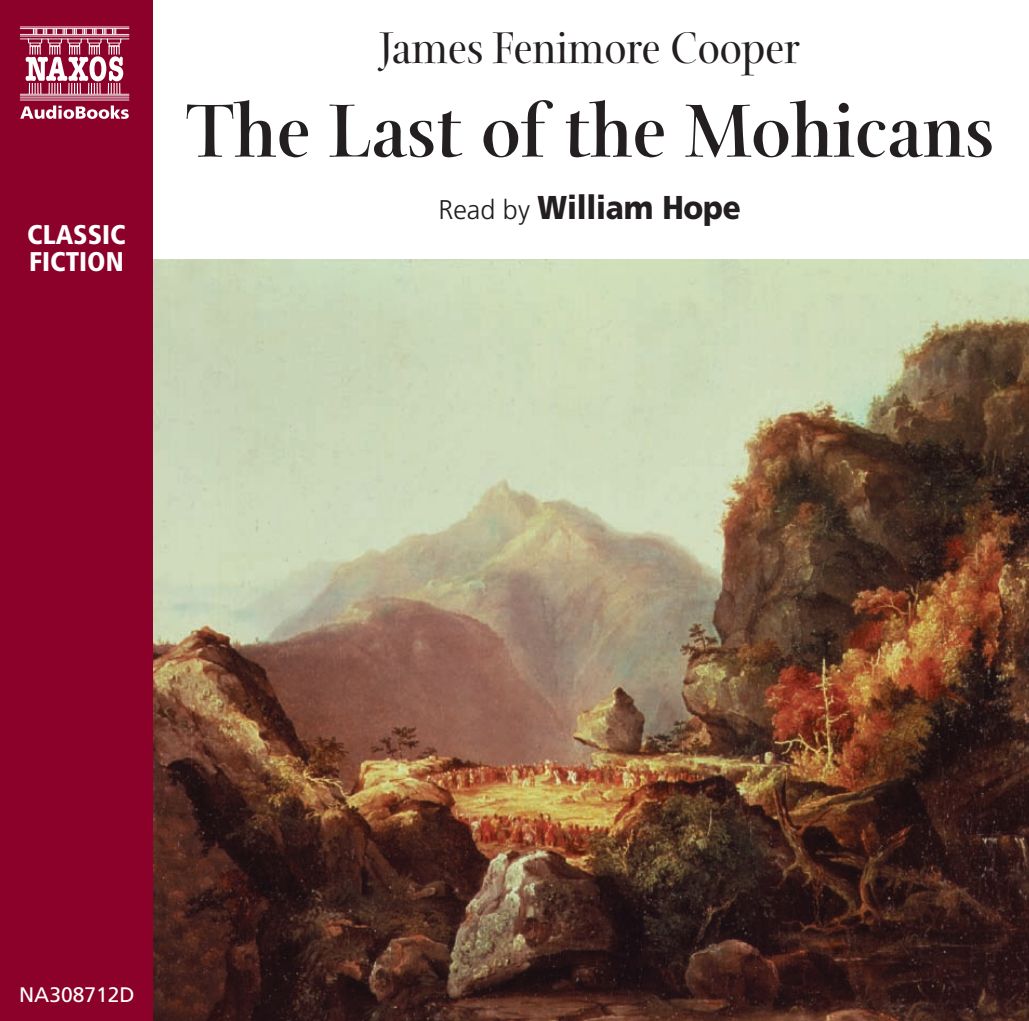
<style>
.page{position:relative;width:1029px;height:1021px;background:#fff}
.page>*{position:absolute;margin:0;border:0;box-sizing:border-box;transform-origin:0 0}
.t1{font:700 81px "Arepo";color:#231f20}
.t2{font:48px "Arepo";color:#231f20}
.t3{font:900 33px "Frutiger";letter-spacing:-.005em;color:#231f20;scale:.9 1}
.t4{font:900 condensed 27px/27px "Frutiger";color:#fff}
.t5{font:21px "Frutiger";color:#fff}
.s1{font-weight:300;font-size:27px}
</style>
<div class="page">
<div style="left:0;top:0;width:153px;height:1020px;background:#8b012a"></div>
<hr style="left:20px;top:38px;width:109px;height:1px;background:#fff">
<hr style="left:20px;top:94px;width:109px;height:1px;background:#fff">
<hr style="left:20px;top:36px;width:109px;height:1px;background:#fff">
<hr style="left:20px;top:34px;width:109px;height:1px;background:#fff">
<hr style="left:20px;top:28px;width:109px;height:1px;background:#fff">
<hr style="left:20px;top:27px;width:109px;height:1px;background:#fff">
<hr style="left:20px;top:95px;width:109px;height:1px;background:#fff">
<hr style="left:20px;top:99px;width:109px;height:1px;background:#fff">
<hr style="left:20px;top:97px;width:109px;height:1px;background:#fff">
<svg style="left:26px;top:29px;width:97px;height:65px"></svg>
<svg style="left:20px;top:105px;width:109px;height:14px"></svg>
<img style="left:153px;top:259px;width:876px;height:761px">
<p class="t4" style="left:27px;top:224px;width:100px">CLASSIC<br>FICTION</p>
<p class="t2" style="left:379px;top:19px;width:422px">James Fenimore Cooper</p>
<p class="t1" style="left:185px;top:81px;width:810px">The Last of the Mohicans</p>
<p class="t3" style="left:438px;top:195px;width:338px"><span class="s1">Read by</span> William Hope</p>
<p class="t5" style="left:19px;top:986px;width:117px">NA308712D</p>
</div>
